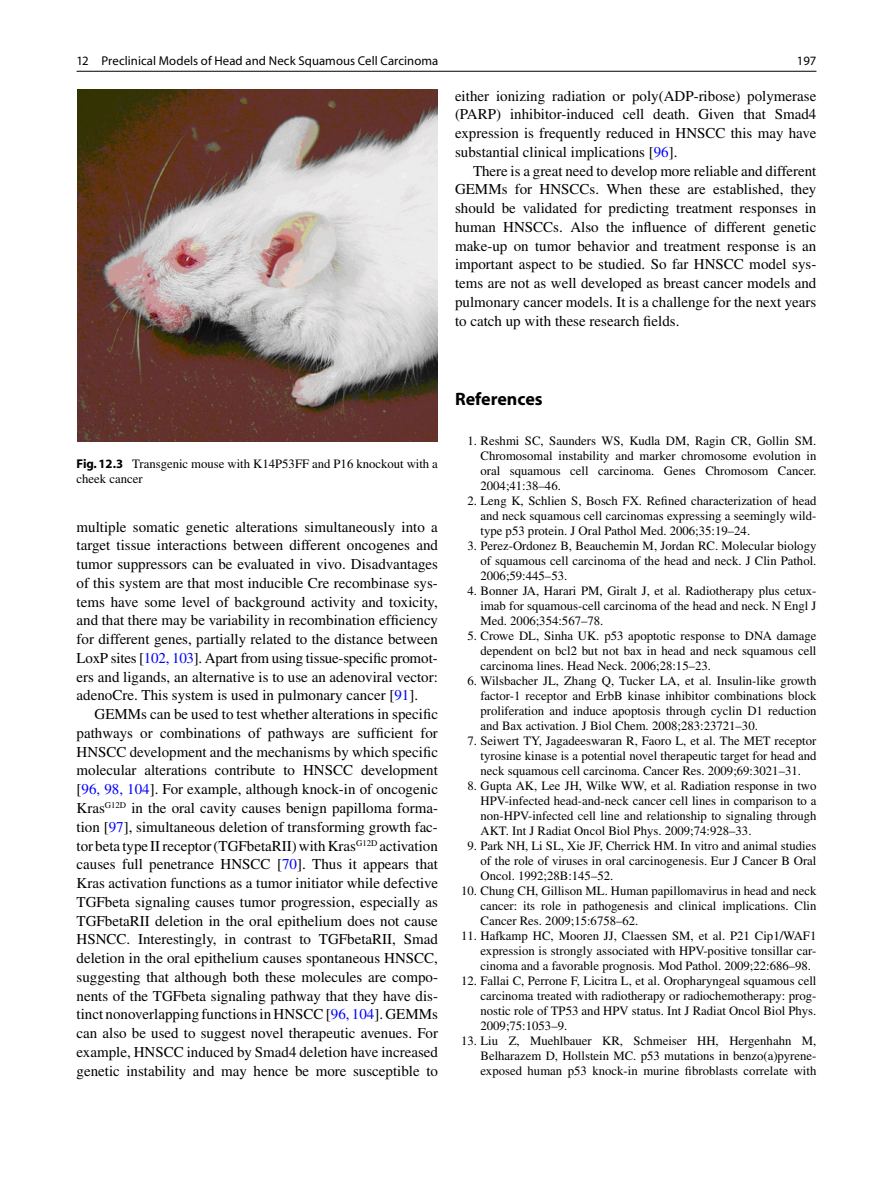
<style>
.page{position:relative;width:893px;height:1187px;background:#fff}
.page>*{position:absolute;margin:0;border:0;box-sizing:border-box;transform-origin:0 0}
.t1{font:700 18px "Myriad";color:#000}
.t2{font:15px/18.8px "Times";color:#000;text-align:justify}
.t3{font:12.75px/15px "Times";color:#000;text-align:justify}
.t4{font:12.75px "Myriad";letter-spacing:.005em;color:#000}
.s1{color:#0000fa}
.s2{font-family:"Myriad";font-weight:700}
</style>
<div class="page">
<hr style="left:77px;top:71px;width:739px;height:1px;background:#000">
<img style="left:77px;top:89px;width:360px;height:352px">
<p class="t4" style="left:77px;top:54px;width:363px">12 Preclinical Models of Head and Neck Squamous Cell Carcinoma</p>
<p class="t4" style="left:797px;top:54px;width:21px">197</p>
<p class="t2" style="left:455px;top:86px;width:363px">either ionizing radiation or poly(ADP-ribose) polymerase (PARP) inhibitor-induced cell death. Given that Smad4 expression is frequently reduced in HNSCC this may have substantial clinical implications [<span class="s1">96</span>].</p>
<p class="t2" style="left:455px;top:161px;width:363px;text-indent:18px">There is a great need to develop more reliable and different GEMMs for HNSCCs. When these are established, they should be validated for predicting treatment responses in human HNSCCs. Also the influence of different genetic make-up on tumor behavior and treatment response is an important aspect to be studied. So far HNSCC model sys&shy;tems are not as well developed as breast cancer models and pulmonary cancer models. It is a challenge for the next years to catch up with these research fields.</p>
<p class="t3" style="left:77px;top:456px;width:363px"><span class="s2">Fig.12.3</span> Transgenic mouse with K14P53FF and P16 knockout with a cheek cancer</p>
<p class="t2" style="left:77px;top:517px;width:363px">multiple somatic genetic alterations simultaneously into a target tissue interactions between different oncogenes and tumor suppressors can be evaluated in vivo. Disadvantages of this system are that most inducible Cre recombinase sys&shy;tems have some level of background activity and toxicity, and that there may be variability in recombination efficiency for different genes, partially related to the distance between LoxP sites [<span class="s1">102, 103</span>]. Apart from using tissue-specific promot&shy;ers and ligands, an alternative is to use an adenoviral vector: adenoCre. This system is used in pulmonary cancer [<span class="s1">91</span>].</p>
<p class="t2" style="left:77px;top:704px;width:363px;text-indent:18px">GEMMs can be used to test whether alterations in specific pathways or combinations of pathways are sufficient for HNSCC development and the mechanisms by which specific molecular alterations contribute to HNSCC development [<span class="s1">96, 98, 104</span>]. For example, although knock-in of oncogenic Kras<sup>G12D</sup> in the oral cavity causes benign papilloma forma&shy;tion [<span class="s1">97</span>], simultaneous deletion of transforming growth fac&shy;tor beta type II receptor (TGFbetaRII) with Kras<sup>G12D</sup> activation causes full penetrance HNSCC [<span class="s1">70</span>]. Thus it appears that Kras activation functions as a tumor initiator while defective TGFbeta signaling causes tumor progression, especially as TGFbetaRII deletion in the oral epithelium does not cause HSNCC. Interestingly, in contrast to TGFbetaRII, Smad deletion in the oral epithelium causes spontaneous HNSCC, suggesting that although both these molecules are compo&shy;nents of the TGFbeta signaling pathway that they have dis&shy;tinct nonoverlapping functions in HNSCC [<span class="s1">96, 104</span>]. GEMMs can also be used to suggest novel therapeutic avenues. For example, HNSCC induced by Smad4 deletion have increased genetic instability and may hence be more susceptible to</p>
<h1 class="t1" style="left:455px;top:389px;width:89px">References</h1>
<p class="t3" style="left:480px;top:433px;width:337px;text-indent:-13px">1. Reshmi SC, Saunders WS, Kudla DM, Ragin CR, Gollin SM.<br>Chromosomal instability and marker chromosome evolution in oral squamous cell carcinoma. Genes Chromosom Cancer.<br>2004;41:38–46.</p>
<p class="t3" style="left:480px;top:493px;width:337px;text-indent:-13px">2. Leng K, Schlien S, Bosch FX. Refined characterization of head and neck squamous cell carcinomas expressing a seemingly wild&shy;type p53 protein. J Oral Pathol Med. 2006;35:19–24.</p>
<p class="t3" style="left:480px;top:538px;width:337px;text-indent:-13px">3. Perez-Ordonez B, Beauchemin M, Jordan RC. Molecular biology of squamous cell carcinoma of the head and neck. J Clin Pathol.<br>2006;59:445–53.</p>
<p class="t3" style="left:480px;top:583px;width:337px;text-indent:-13px">4. Bonner JA, Harari PM, Giralt J, et al. Radiotherapy plus cetux&shy;imab for squamous-cell carcinoma of the head and neck. N Engl J Med. 2006;354:567–78.</p>
<p class="t3" style="left:480px;top:628px;width:337px;text-indent:-13px">5. Crowe DL, Sinha UK. p53 apoptotic response to DNA damage dependent on bcl2 but not bax in head and neck squamous cell carcinoma lines. Head Neck. 2006;28:15–23.</p>
<p class="t3" style="left:480px;top:673px;width:337px;text-indent:-13px">6. Wilsbacher JL, Zhang Q, Tucker LA, et al. Insulin-like growth factor-1 receptor and ErbB kinase inhibitor combinations block proliferation and induce apoptosis through cyclin D1 reduction and Bax activation. J Biol Chem. 2008;283:23721–30.</p>
<p class="t3" style="left:480px;top:733px;width:337px;text-indent:-13px">7. Seiwert TY, Jagadeeswaran R, Faoro L, et al. The MET receptor tyrosine kinase is a potential novel therapeutic target for head and neck squamous cell carcinoma. Cancer Res. 2009;69:3021–31.</p>
<p class="t3" style="left:480px;top:778px;width:337px;text-indent:-13px">8. Gupta AK, Lee JH, Wilke WW, et al. Radiation response in two HPV-infected head-and-neck cancer cell lines in comparison to a non-HPV-infected cell line and relationship to signaling through AKT. Int J Radiat Oncol Biol Phys. 2009;74:928–33.</p>
<p class="t3" style="left:480px;top:838px;width:337px;text-indent:-13px">9. Park NH, Li SL, Xie JF, Cherrick HM. In vitro and animal studies of the role of viruses in oral carcinogenesis. Eur J Cancer B Oral Oncol. 1992;28B:145–52.</p>
<p class="t3" style="left:480px;top:883px;width:337px;text-indent:-19px">10. Chung CH, Gillison ML. Human papillomavirus in head and neck cancer: its role in pathogenesis and clinical implications. Clin Cancer Res. 2009;15:6758–62.</p>
<p class="t3" style="left:480px;top:928px;width:337px;text-indent:-19px">11. Hafkamp HC, Mooren JJ, Claessen SM, et al. P21 Cip1/WAF1 expression is strongly associated with HPV-positive tonsillar car&shy;cinoma and a favorable prognosis. Mod Pathol. 2009;22:686–98.</p>
<p class="t3" style="left:480px;top:973px;width:337px;text-indent:-19px">12. Fallai C, Perrone F, Licitra L, et al. Oropharyngeal squamous cell carcinoma treated with radiotherapy or radiochemotherapy: prog&shy;nostic role of TP53 and HPV status. Int J Radiat Oncol Biol Phys.<br>2009;75:1053–9.</p>
<p class="t3" style="left:480px;top:1033px;width:337px;text-indent:-19px">13. Liu Z, Muehlbauer KR, Schmeiser HH, Hergenhahn M, Belharazem D, Hollstein MC. p53 mutations in benzo(a)pyrene&shy;exposed human p53 knock-in murine fibroblasts correlate with</p>
</div>
